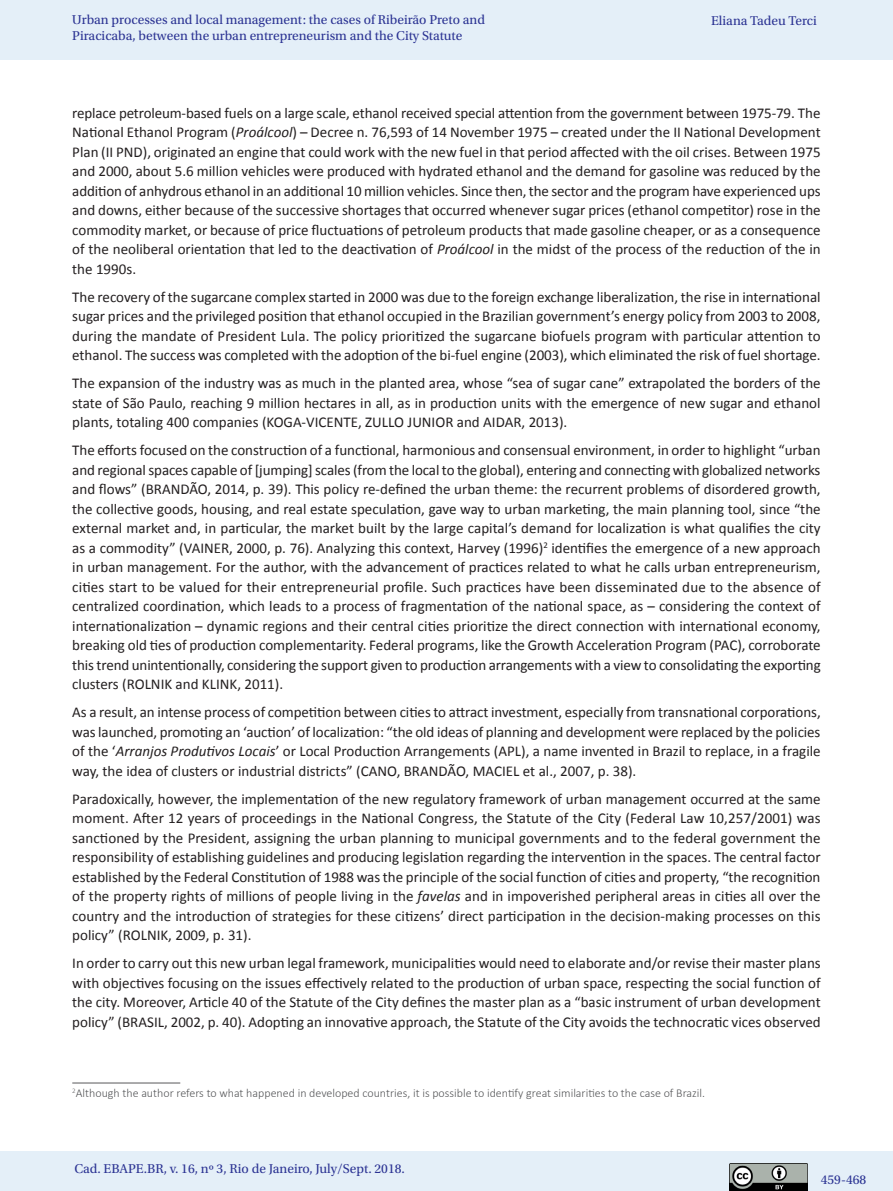
<style>
.page{position:relative;width:893px;height:1191px;background:#fff}
.page>*{position:absolute;margin:0;border:0;box-sizing:border-box;transform-origin:0 0}
._06_0_texto{font:15px/19.5px "Calibri";color:#231f20;text-align:justify}
.t1{font:13.5px/16.5px "Utopia Std";color:#2b3393}
._06_3_nota_de_rodape{font:300 12px "Calibri";color:#57585a}
.s1{font-style:italic}
</style>
<div class="page">
<div style="left:0;top:1151px;width:893px;height:40px;background:#e4eff8"></div>
<img style="left:730px;top:1163px;width:77px;height:27px">
<div style="left:0;top:0;width:893px;height:60px;background:#e4eff8"></div>
<hr style="left:72px;top:1082px;width:108px;height:1px;background:#57585a">
<p class="t1" style="left:72px;top:11px;width:414px">Urban processes and local management: the cases of Ribeirão Preto and<br>Piracicaba, between the urban entrepreneurism and the City Statute</p>
<p class="t1" style="left:711px;top:13px;width:107px">Eliana Tadeu Terci</p>
<p class="_06_0_texto" style="left:72px;top:103px;width:750px">replace petroleum-based fuels on a large scale, ethanol received special attention from the government between 1975-79. The National Ethanol Program (<span class="s1">Proálcool</span>) – Decree n. 76,593 of 14 November 1975 – created under the II National Development Plan (II PND), originated an engine that could work with the new fuel in that period affected with the oil crises. Between 1975 and 2000, about 5.6 million vehicles were produced with hydrated ethanol and the demand for gasoline was reduced by the addition of anhydrous ethanol in an additional 10 million vehicles. Since then, the sector and the program have experienced ups and downs, either because of the successive shortages that occurred whenever sugar prices (ethanol competitor) rose in the commodity market, or because of price fluctuations of petroleum products that made gasoline cheaper, or as a consequence of the neoliberal orientation that led to the deactivation of <span class="s1">Proálcool</span> in the midst of the process of the reduction of the in the 1990s.</p>
<p class="_06_0_texto" style="left:72px;top:287px;width:750px">The recovery of the sugarcane complex started in 2000 was due to the foreign exchange liberalization, the rise in international sugar prices and the privileged position that ethanol occupied in the Brazilian government’s energy policy from 2003 to 2008, during the mandate of President Lula. The policy prioritized the sugarcane biofuels program with particular attention to ethanol. The success was completed with the adoption of the bi-fuel engine (2003), which eliminated the risk of fuel shortage.</p>
<p class="_06_0_texto" style="left:72px;top:373px;width:750px">The expansion of the industry was as much in the planted area, whose “sea of sugar cane” extrapolated the borders of the state of São Paulo, reaching 9 million hectares in all, as in production units with the emergence of new sugar and ethanol plants, totaling 400 companies (KOGA-VICENTE, ZULLO JUNIOR and AIDAR, 2013).</p>
<p class="_06_0_texto" style="left:72px;top:440px;width:750px">The efforts focused on the construction of a functional, harmonious and consensual environment, in order to highlight “urban and regional spaces capable of [jumping] scales (from the local to the global), entering and connecting with globalized networks and flows” (BRANDÃO, 2014, p. 39). This policy re-defined the urban theme: the recurrent problems of disordered growth, the collective goods, housing, and real estate speculation, gave way to urban marketing, the main planning tool, since “the external market and, in particular, the market built by the large capital’s demand for localization is what qualifies the city as a commodity” (VAINER, 2000, p. 76). Analyzing this context, Harvey (1996)<sup>2</sup> identifies the emergence of a new approach in urban management. For the author, with the advancement of practices related to what he calls urban entrepreneurism, cities start to be valued for their entrepreneurial profile. Such practices have been disseminated due to the absence of centralized coordination, which leads to a process of fragmentation of the national space, as – considering the context of internationalization – dynamic regions and their central cities prioritize the direct connection with international economy, breaking old ties of production complementarity. Federal programs, like the Growth Acceleration Program (PAC), corroborate this trend unintentionally, considering the support given to production arrangements with a view to consolidating the exporting clusters (ROLNIK and KLINK, 2011).</p>
<p class="_06_0_texto" style="left:72px;top:702px;width:750px">As a result, an intense process of competition between cities to attract investment, especially from transnational corporations, was launched, promoting an ‘auction’ of localization: “the old ideas of planning and development were replaced by the policies of the ‘<span class="s1">Arranjos Produtivos Locais</span>’ or Local Production Arrangements (APL), a name invented in Brazil to replace, in a fragile way, the idea of clusters or industrial districts” (CANO, BRANDÃO, MACIEL et al., 2007, p. 38).</p>
<p class="_06_0_texto" style="left:72px;top:789px;width:750px">Paradoxically, however, the implementation of the new regulatory framework of urban management occurred at the same moment. After 12 years of proceedings in the National Congress, the Statute of the City (Federal Law 10,257/2001) was sanctioned by the President, assigning the urban planning to municipal governments and to the federal government the responsibility of establishing guidelines and producing legislation regarding the intervention in the spaces. The central factor established by the Federal Constitution of 1988 was the principle of the social function of cities and property, “the recognition of the property rights of millions of people living in the <span class="s1">favelas</span> and in impoverished peripheral areas in cities all over the country and the introduction of strategies for these citizens’ direct participation in the decision-making processes on this policy” (ROLNIK, 2009, p. 31).</p>
<p class="_06_0_texto" style="left:72px;top:953px;width:750px">In order to carry out this new urban legal framework, municipalities would need to elaborate and/or revise their master plans with objectives focusing on the issues effectively related to the production of urban space, respecting the social function of the city. Moreover, Article 40 of the Statute of the City defines the master plan as a “basic instrument of urban development policy” (BRASIL, 2002, p. 40). Adopting an innovative approach, the Statute of the City avoids the technocratic vices observed</p>
<p class="_06_3_nota_de_rodape" style="left:72px;top:1086px;width:634px"><sup>2</sup>Although the author refers to what happened in developed countries, it is possible to identify great similarities to the case of Brazil.</p>
<p class="t1" style="left:74px;top:1160px;width:332px">Cad. EBAPE.BR, v. 16, nº 3, Rio de Janeiro, July/Sept. 2018.</p>
<p class="t1" style="left:821px;top:1171px;width:47px">459-468</p>
</div>
